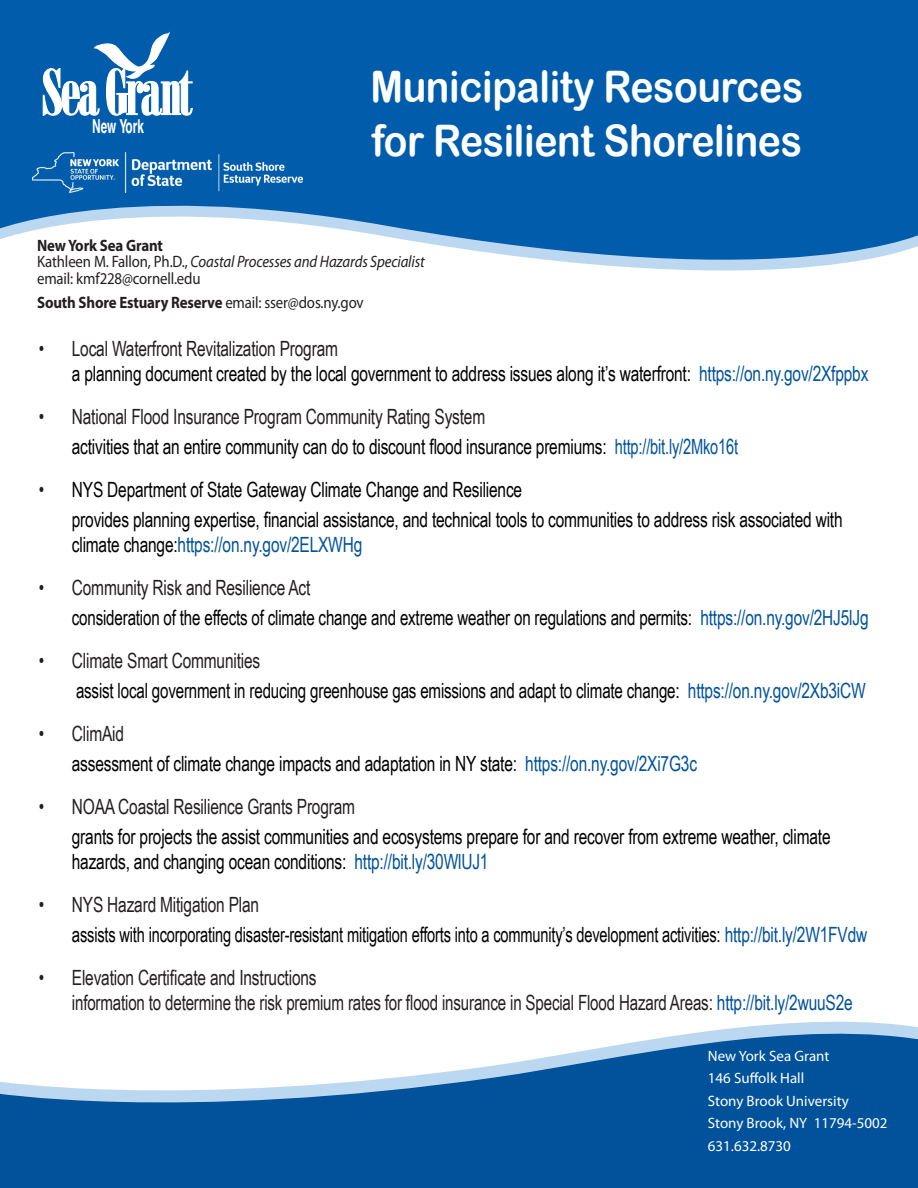
<style>
.page{position:relative;width:918px;height:1188px;background:#fff}
.page>*{position:absolute;margin:0;border:0;box-sizing:border-box;transform-origin:0 0}
.t1{font:43.5px "Arial Rounded MT Bold";letter-spacing:-.01em;color:#fff;scale:.9 1}
.t2{font:21px/25.2px "Arial Narrow";letter-spacing:-.01em;color:#000;scale:.9 1}
.t3{font:21px "Arial Narrow";letter-spacing:-.01em;color:#000;scale:.88 1}
.t4{font:21px "Arial Narrow";letter-spacing:-.01em;color:#231f20;scale:.9 1}
.t5{font:700 condensed 19.2px "Helvetica";color:#fff;scale:.75 1}
.t6{font:16.5px/16.5px "Myriad Pro";letter-spacing:-.01em;color:#231f20;scale:.9 1}
.t7{font:700 16.5px "Myriad Pro";letter-spacing:-.01em;color:#231f20;scale:.9 1}
.t8{font:15px "Myriad Pro";color:#fff}
.s1{font-weight:700}
.s2{font-style:italic}
.s3{font-weight:400}
.s4{color:#231f20}
.s5{color:#01529b}
</style>
<div class="page">
<svg style="left:0;top:0;width:918px;height:271px;background:#2473b7"></svg>
<svg style="left:0;top:1021px;width:918px;height:167px;fill:#01529b"></svg>
<img style="left:32px;top:153px;width:270px;height:40px">
<svg style="left:43px;top:33px;width:150px;height:83px"></svg>
<p class="t5" style="left:92px;top:114px;width:71px">New York</p>
<p class="t1" style="left:371px;top:61px;width:482px">Municipality Resources</p>
<p class="t1" style="left:372px;top:115px;width:480px">for Resilient Shorelines</p>
<p class="t6" style="left:37px;top:237px;width:432px"><span class="s1">New York Sea Grant<br></span>Kathleen M. Fallon, Ph.D., <span class="s2">Coastal Processes and Hazards Specialist </span>email: kmf228@cornell.edu</p>
<p class="t7" style="left:37px;top:291px;width:365px">South Shore Estuary Reserve <span class="s3">email: sser@dos.ny.gov</span></p>
<p class="t2" style="left:72px;top:335px;width:887px;text-indent:-33px"><span class="s4">• Local Waterfront Revitalization Program<br></span>a planning document created by the local government to address issues along it’s waterfront: <span class="s5">https://on.ny.gov/2Xfppbx</span></p>
<p class="t4" style="left:39px;top:402px;width:497px">• National Flood Insurance Program Community Rating System</p>
<p class="t2" style="left:72px;top:433px;width:742px">activities that an entire community can do to discount flood insurance premiums: <span class="s5">http://bit.ly/2Mko16t</span></p>
<p class="t2" style="left:39px;top:477px;width:539px"><span class="s4">•</span> NYS Department of State Gateway Climate Change and Resilience</p>
<p class="t2" style="left:72px;top:506px;width:858px">provides planning expertise, financial assistance, and technical tools to communities to address risk associated with climate change:<span class="s5">https://on.ny.gov/2ELXWHg</span></p>
<p class="t4" style="left:39px;top:573px;width:303px">• Community Risk and Resilience Act</p>
<p class="t3" style="left:72px;top:602px;width:907px">consideration of the effects of climate change and extreme weather on regulations and permits: <span class="s5">https://on.ny.gov/2HJ5lJg</span></p>
<p class="t4" style="left:39px;top:646px;width:247px">• Climate Smart Communities</p>
<p class="t3" style="left:76px;top:675px;width:899px">assist local government in reducing greenhouse gas emissions and adapt to climate change: <span class="s5">https://on.ny.gov/2Xb3iCW</span></p>
<p class="t4" style="left:39px;top:718px;width:96px">• ClimAid</p>
<p class="t2" style="left:72px;top:750px;width:696px">assessment of climate change impacts and adaptation in NY state: <span class="s5">https://on.ny.gov/2Xi7G3c</span></p>
<p class="t4" style="left:39px;top:791px;width:353px">• NOAA Coastal Resilience Grants Program</p>
<p class="t2" style="left:72px;top:823px;width:845px">grants for projects the assist communities and ecosystems prepare for and recover from extreme weather, climate hazards, and changing ocean conditions: <span class="s5">http://bit.ly/30WlUJ1</span></p>
<p class="t4" style="left:39px;top:889px;width:246px">• NYS Hazard Mitigation Plan</p>
<p class="t3" style="left:72px;top:919px;width:905px">assists with incorporating disaster-resistant mitigation efforts into a community’s development activities: <span class="s5">http://bit.ly/2W1FVdw</span></p>
<p class="t4" style="left:39px;top:962px;width:310px">• Elevation Certificate and Instructions</p>
<p class="t4" style="left:72px;top:988px;width:869px">information to determine the risk premium rates for flood insurance in Special Flood Hazard Areas: <span class="s5">http://bit.ly/2wuuS2e</span></p>
<p class="t8" style="left:708px;top:1046px;width:123px">New York Sea Grant</p>
<p class="t8" style="left:708px;top:1069px;width:98px">146 Suffolk Hall</p>
<p class="t8" style="left:708px;top:1091px;width:143px">Stony Brook University</p>
<p class="t8" style="left:708px;top:1114px;width:181px">Stony Brook, NY 11794-5002</p>
<p class="t8" style="left:708px;top:1136px;width:85px">631.632.8730</p>
</div>
